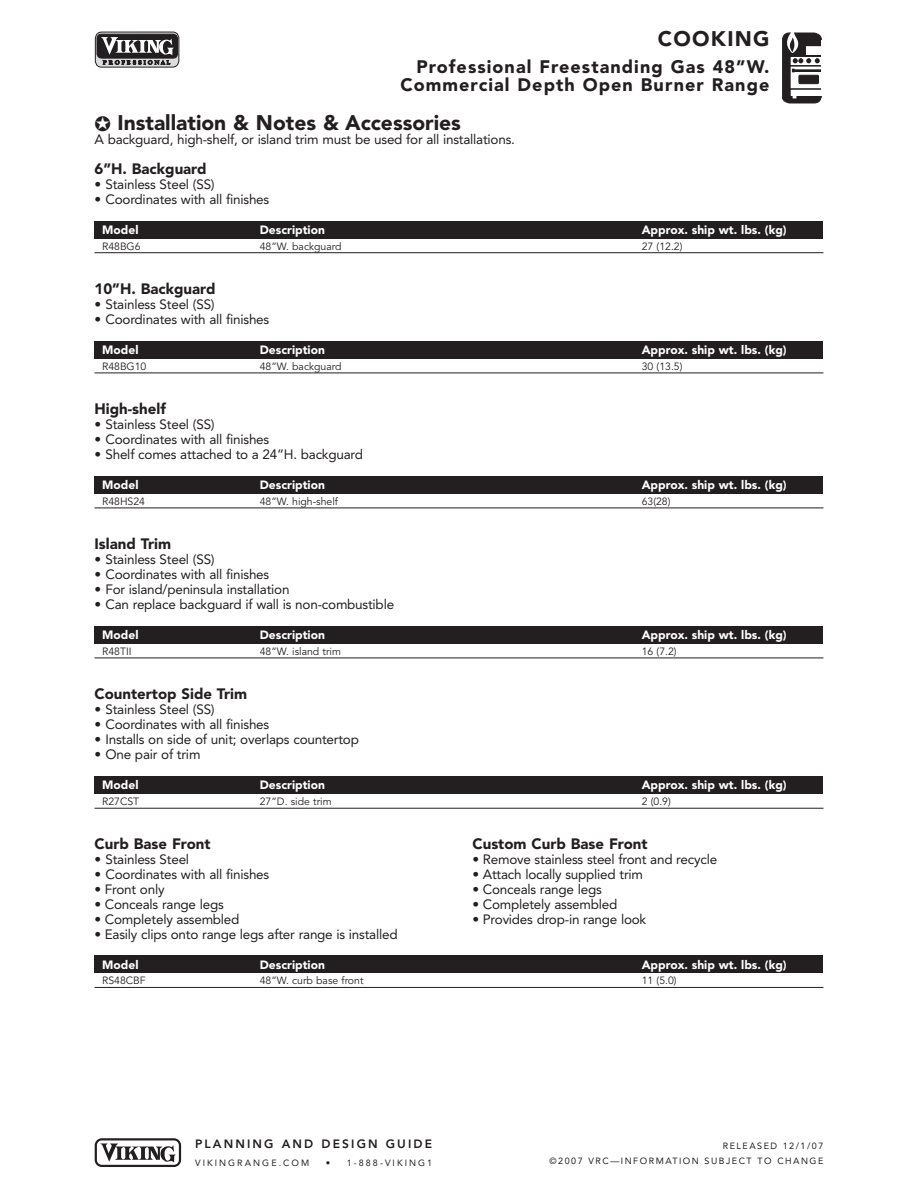
<style>
.page{position:relative;width:918px;height:1188px;background:#fff}
.page>*{position:absolute;margin:0;border:0;box-sizing:border-box;transform-origin:0 0}
.t1{font:900 21px "Avenir";color:#231f20}
.t2{font:900 21px "Avenir";letter-spacing:.06em;color:#231f20}
.t3{font:900 18px/18px "Avenir";letter-spacing:.06em;color:#231f20;text-align:right}
.t4{font:900 15px "Avenir";color:#231f20}
.t5{font:13.5px "Avenir";letter-spacing:-.015em;color:#231f20}
.t6{font:900 12px "Avenir";color:#fff}
.t7{font:800 12px "Avenir";letter-spacing:.175em;color:#231f20}
.t8{font:10.5px "Avenir";color:#231f20}
.t9{font:9px/15px "Avenir";letter-spacing:.165em;color:#231f20;text-align:right}
.t10{font:9px "Avenir";letter-spacing:.23em;color:#231f20}
</style>
<div class="page">
<svg style="left:782px;top:32px;width:40px;height:71px"></svg>
<svg style="left:95px;top:1138px;width:86px;height:29px"></svg>
<svg style="left:95px;top:32px;width:84px;height:36px"></svg>
<div style="left:94px;top:221px;width:730px;height:17px;background:#231f20"></div>
<hr style="left:94px;top:252px;width:730px;height:1px;background:#231f20">
<div style="left:94px;top:341px;width:730px;height:18px;background:#231f20"></div>
<hr style="left:94px;top:373px;width:730px;height:1px;background:#231f20">
<div style="left:94px;top:626px;width:730px;height:18px;background:#231f20"></div>
<hr style="left:94px;top:658px;width:730px;height:1px;background:#231f20">
<div style="left:94px;top:777px;width:730px;height:17px;background:#231f20"></div>
<hr style="left:94px;top:808px;width:730px;height:1px;background:#231f20">
<div style="left:94px;top:956px;width:730px;height:17px;background:#231f20"></div>
<hr style="left:94px;top:987px;width:730px;height:1px;background:#231f20">
<div style="left:94px;top:476px;width:730px;height:18px;background:#231f20"></div>
<hr style="left:94px;top:508px;width:730px;height:1px;background:#231f20">
<h1 class="t2" style="left:658px;top:31px;width:113px">COOKING</h1>
<h2 class="t3" style="left:400px;top:60px;width:371px">Professional Freestanding Gas 48”W.<br>Commercial Depth Open Burner Range</h2>
<h1 class="t1" style="left:94px;top:114px;width:368px">✪ Installation &amp; Notes &amp; Accessories</h1>
<p class="t5" style="left:94px;top:134px;width:422px">A backguard, high-shelf, or island trim must be used for all installations.</p>
<p class="t4" style="left:94px;top:163px;width:114px">6”H. Backguard</p>
<p class="t5" style="left:94px;top:179px;width:122px">• Stainless Steel (SS)</p>
<p class="t5" style="left:94px;top:194px;width:176px">• Coordinates with all finishes</p>
<p class="t6" style="left:102px;top:225px;width:38px">Model</p>
<p class="t6" style="left:260px;top:225px;width:67px">Description</p>
<p class="t6" style="left:642px;top:225px;width:146px">Approx. ship wt. lbs. (kg)</p>
<p class="t8" style="left:102px;top:242px;width:40px">R48BG6</p>
<p class="t8" style="left:260px;top:242px;width:83px">48”W. backguard</p>
<p class="t8" style="left:642px;top:242px;width:42px">27 (12.2)</p>
<p class="t4" style="left:94px;top:283px;width:122px">10”H. Backguard</p>
<p class="t5" style="left:94px;top:299px;width:122px">• Stainless Steel (SS)</p>
<p class="t5" style="left:94px;top:314px;width:176px">• Coordinates with all finishes</p>
<p class="t6" style="left:102px;top:345px;width:38px">Model</p>
<p class="t6" style="left:260px;top:345px;width:67px">Description</p>
<p class="t6" style="left:642px;top:345px;width:146px">Approx. ship wt. lbs. (kg)</p>
<p class="t8" style="left:102px;top:362px;width:46px">R48BG10</p>
<p class="t8" style="left:260px;top:362px;width:83px">48”W. backguard</p>
<p class="t8" style="left:642px;top:362px;width:42px">30 (13.5)</p>
<p class="t4" style="left:94px;top:403px;width:73px">High-shelf</p>
<p class="t5" style="left:94px;top:419px;width:122px">• Stainless Steel (SS)</p>
<p class="t5" style="left:94px;top:434px;width:176px">• Coordinates with all finishes</p>
<p class="t5" style="left:94px;top:449px;width:270px">• Shelf comes attached to a 24”H. backguard</p>
<p class="t6" style="left:102px;top:480px;width:38px">Model</p>
<p class="t6" style="left:260px;top:480px;width:67px">Description</p>
<p class="t6" style="left:642px;top:480px;width:146px">Approx. ship wt. lbs. (kg)</p>
<p class="t8" style="left:102px;top:497px;width:44px">R48HS24</p>
<p class="t8" style="left:260px;top:497px;width:80px">48”W. high-shelf</p>
<p class="t8" style="left:642px;top:497px;width:30px">63(28)</p>
<p class="t4" style="left:94px;top:538px;width:78px">Island Trim</p>
<p class="t5" style="left:94px;top:554px;width:122px">• Stainless Steel (SS)</p>
<p class="t5" style="left:94px;top:569px;width:176px">• Coordinates with all finishes</p>
<p class="t5" style="left:94px;top:584px;width:197px">• For island/peninsula installation</p>
<p class="t5" style="left:94px;top:599px;width:301px">• Can replace backguard if wall is non-combustible</p>
<p class="t6" style="left:102px;top:630px;width:38px">Model</p>
<p class="t6" style="left:260px;top:630px;width:67px">Description</p>
<p class="t6" style="left:642px;top:630px;width:146px">Approx. ship wt. lbs. (kg)</p>
<p class="t8" style="left:102px;top:647px;width:31px">R48TII</p>
<p class="t8" style="left:260px;top:647px;width:83px">48”W. island trim</p>
<p class="t8" style="left:642px;top:647px;width:36px">16 (7.2)</p>
<p class="t4" style="left:94px;top:688px;width:154px">Countertop Side Trim</p>
<p class="t5" style="left:94px;top:704px;width:122px">• Stainless Steel (SS)</p>
<p class="t5" style="left:94px;top:719px;width:176px">• Coordinates with all finishes</p>
<p class="t5" style="left:94px;top:734px;width:266px">• Installs on side of unit; overlaps countertop</p>
<p class="t5" style="left:94px;top:749px;width:108px">• One pair of trim</p>
<p class="t6" style="left:102px;top:780px;width:38px">Model</p>
<p class="t6" style="left:260px;top:780px;width:67px">Description</p>
<p class="t6" style="left:642px;top:780px;width:146px">Approx. ship wt. lbs. (kg)</p>
<p class="t8" style="left:102px;top:797px;width:39px">R27CST</p>
<p class="t8" style="left:260px;top:797px;width:73px">27”D. side trim</p>
<p class="t8" style="left:642px;top:797px;width:31px">2 (0.9)</p>
<p class="t4" style="left:94px;top:838px;width:118px">Curb Base Front</p>
<p class="t4" style="left:472px;top:838px;width:177px">Custom Curb Base Front</p>
<p class="t5" style="left:94px;top:854px;width:96px">• Stainless Steel</p>
<p class="t5" style="left:472px;top:854px;width:246px">• Remove stainless steel front and recycle</p>
<p class="t5" style="left:94px;top:869px;width:176px">• Coordinates with all finishes</p>
<p class="t5" style="left:472px;top:869px;width:172px">• Attach locally supplied trim</p>
<p class="t5" style="left:94px;top:884px;width:72px">• Front only</p>
<p class="t5" style="left:472px;top:884px;width:131px">• Conceals range legs</p>
<p class="t5" style="left:94px;top:899px;width:131px">• Conceals range legs</p>
<p class="t5" style="left:472px;top:899px;width:146px">• Completely assembled</p>
<p class="t5" style="left:94px;top:914px;width:147px">• Completely assembled</p>
<p class="t5" style="left:472px;top:914px;width:175px">• Provides drop-in range look</p>
<p class="t5" style="left:94px;top:929px;width:305px">• Easily clips onto range legs after range is installed</p>
<p class="t6" style="left:102px;top:960px;width:38px">Model</p>
<p class="t6" style="left:260px;top:960px;width:67px">Description</p>
<p class="t6" style="left:642px;top:960px;width:146px">Approx. ship wt. lbs. (kg)</p>
<p class="t8" style="left:102px;top:976px;width:45px">RS48CBF</p>
<p class="t8" style="left:260px;top:976px;width:105px">48”W. curb base front</p>
<p class="t8" style="left:642px;top:976px;width:36px">11 (5.0)</p>
<p class="t7" style="left:195px;top:1139px;width:239px">PLANNING AND DESIGN GUIDE</p>
<p class="t10" style="left:195px;top:1159px;width:116px">VIKINGRANGE.COM</p>
<p class="t10" style="left:326px;top:1159px;width:108px">• 1-888-VIKING1</p>
<p class="t9" style="left:550px;top:1139px;width:275px">RELEASED 12/1/07<br>©2007 VRC—INFORMATION SUBJECT TO CHANGE</p>
</div>
